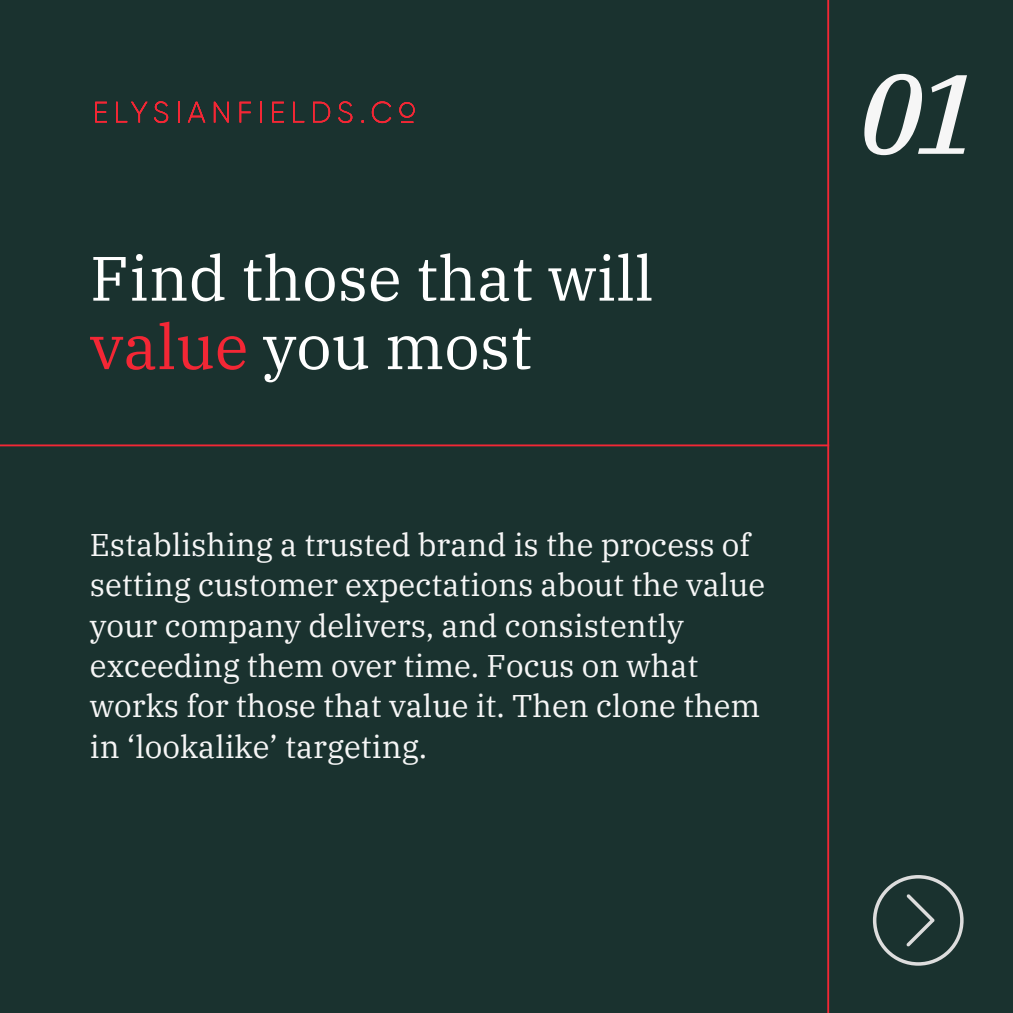
<style>
.page{position:relative;width:1013px;height:1013px;background:#fff}
.page>*{position:absolute;margin:0;border:0;box-sizing:border-box;transform-origin:0 0}
.t1{font:italic 500 112.5px "IBM Plex Serif";color:#f6f6f6}
.t2{font:62.5px/68.5px "IBM Plex Serif";color:#fff}
.t3{font:31.25px/40.2px "IBM Plex Serif";color:#f6f6f6}
.s1{color:#f32735}
</style>
<div class="page">
<div style="left:0;top:0;width:1012px;height:1012px;background:#1a322f"></div>
<hr style="left:827px;top:0;width:2px;height:1012px;background:#f32735">
<hr style="left:0;top:444px;width:829px;height:2px;background:#f32735">
<svg style="left:872px;top:875px;width:91px;height:90px"></svg>
<svg style="left:95px;top:102px;width:12px;height:20px"></svg>
<svg style="left:116px;top:102px;width:31px;height:20px"></svg>
<svg style="left:154px;top:101px;width:14px;height:22px"></svg>
<svg style="left:178px;top:102px;width:1px;height:20px"></svg>
<svg style="left:188px;top:102px;width:17px;height:20px"></svg>
<svg style="left:214px;top:102px;width:15px;height:20px"></svg>
<svg style="left:240px;top:102px;width:11px;height:20px"></svg>
<svg style="left:260px;top:102px;width:1px;height:20px"></svg>
<svg style="left:272px;top:102px;width:12px;height:20px"></svg>
<svg style="left:293px;top:102px;width:11px;height:20px"></svg>
<svg style="left:313px;top:102px;width:17px;height:20px"></svg>
<svg style="left:338px;top:101px;width:14px;height:22px"></svg>
<svg style="left:372px;top:101px;width:19px;height:22px"></svg>
<svg style="left:399px;top:102px;width:16px;height:21px"></svg>
<p class="t2" style="left:90px;top:243px;width:565px">Find those that will <span class="s1">value</span> you most</p>
<p class="t3" style="left:90px;top:524px;width:677px">Establishing a trusted brand is the process of setting customer expectations about the value your company delivers, and consistently exceeding them over time. Focus on what works for those that value it. Then clone them in ‘lookalike’ targeting.</p>
<p class="t1" style="left:859px;top:38px;width:118px">01</p>
</div>
